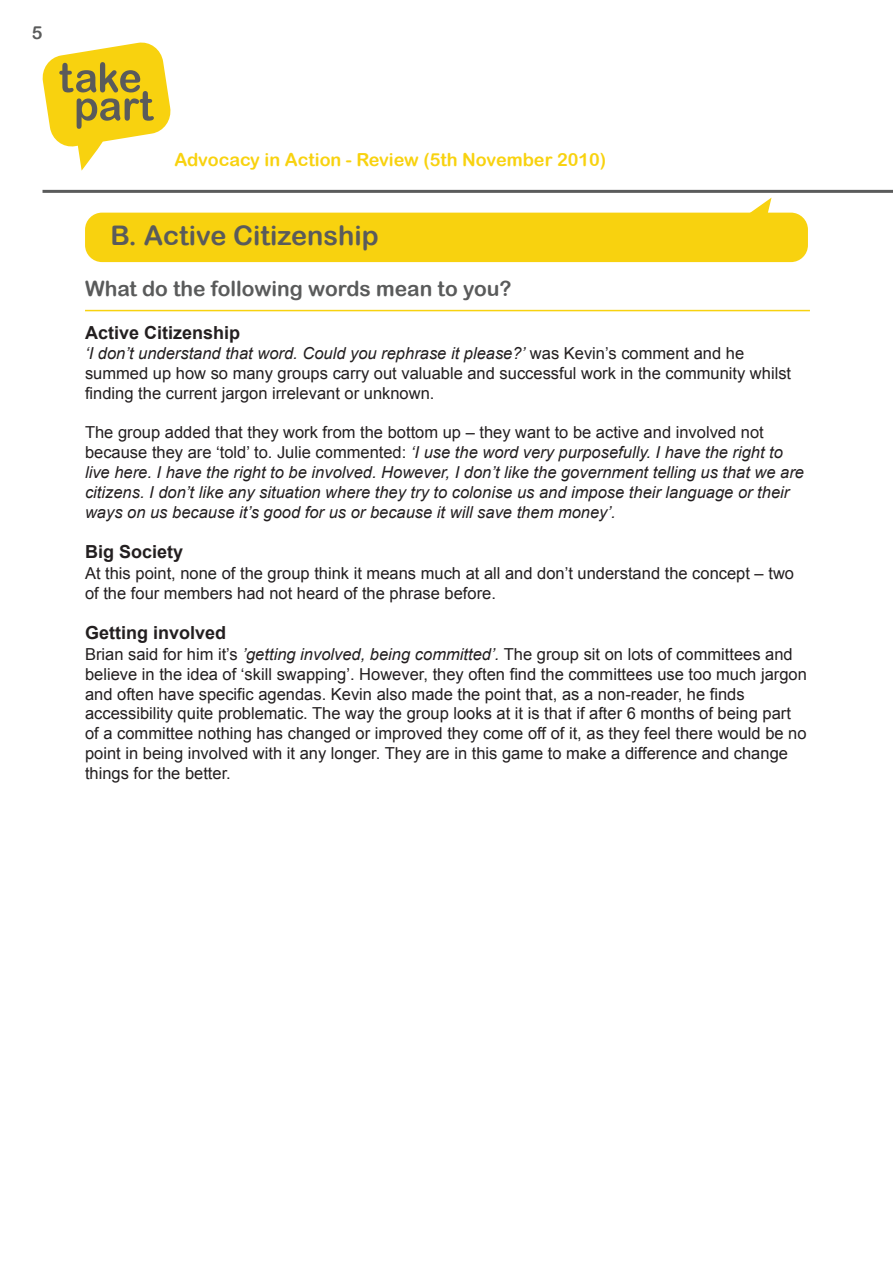
<style>
.page{position:relative;width:893px;height:1263px;background:#fff}
.page>*{position:absolute;margin:0;border:0;box-sizing:border-box;transform-origin:0 0}
.t1{font:27px "Arial Rounded MT Bold";color:#5a5b5b}
.t2{font:21px "Arial Rounded MT Bold";color:#5a5b5b}
.t3{font:700 18px "Arial";color:#231f20}
.t4{font:18px "Arial Rounded MT Bold";color:#f8d20f}
.t5{font:18px "Arial Rounded MT Bold";color:#5a5b5b}
.t6{font:16.5px/19.8px "Arial";color:#231f20}
.t7{font:italic 16.5px/19.8px "Arial";color:#231f20}
.s1{font-style:italic}
.s2{font-style:normal}
</style>
<div class="page">
<svg style="left:43px;top:43px;width:128px;height:128px"></svg>
<hr style="left:43px;top:190px;width:850px;height:3px;background:#5a5b5b">
<div style="left:85px;top:213px;width:723px;height:49px;background:#f8d20f;border-radius:17px"></div>
<svg style="left:739px;top:198px;width:32px;height:15px"></svg>
<hr style="left:85px;top:310px;width:725px;height:1px;background:#f8d20f">
<p class="t5" style="left:32px;top:22px;width:12px">5</p>
<p class="t4" style="left:174px;top:149px;width:433px">Advocacy in Action - Review (5th November 2010)</p>
<h1 class="t1" style="left:111px;top:219px;width:270px">B. Active Citizenship</h1>
<p class="t2" style="left:85px;top:276px;width:428px">What do the following words mean to you?</p>
<p class="t3" style="left:85px;top:322px;width:157px">Active Citizenship</p>
<p class="t6" style="left:85px;top:344px;width:708px"><span class="s1">‘I don’t understand that word. Could you rephrase it please?’</span> was Kevin’s comment and he summed up how so many groups carry out valuable and successful work in the community whilst finding the current jargon irrelevant or unknown.</p>
<p class="t7" style="left:85px;top:423px;width:721px"><span class="s2">The group added that they work from the bottom up – they want to be active and involved not because they are ‘told’ to. Julie commented:</span> ‘I use the word very purposefully. I have the right to live here. I have the right to be involved. However, I don’t like the government telling us that we are citizens. I don’t like any situation where they try to colonise us and impose their language or their ways on us because it’s good for us or because it will save them money’.</p>
<p class="t3" style="left:85px;top:542px;width:100px">Big Society</p>
<p class="t6" style="left:85px;top:563px;width:710px">At this point, none of the group think it means much at all and don’t understand the concept – two of the four members had not heard of the phrase before.</p>
<p class="t3" style="left:85px;top:623px;width:143px">Getting involved</p>
<p class="t6" style="left:85px;top:644px;width:723px">Brian said for him it’s <span class="s1">’getting involved, being committed’.</span> The group sit on lots of committees and believe in the idea of ‘skill swapping’. However, they often find the committees use too much jargon and often have specific agendas. Kevin also made the point that, as a non-reader, he finds accessibility quite problematic. The way the group looks at it is that if after 6 months of being part of a committee nothing has changed or improved they come off of it, as they feel there would be no point in being involved with it any longer. They are in this game to make a difference and change things for the better.</p>
</div>
